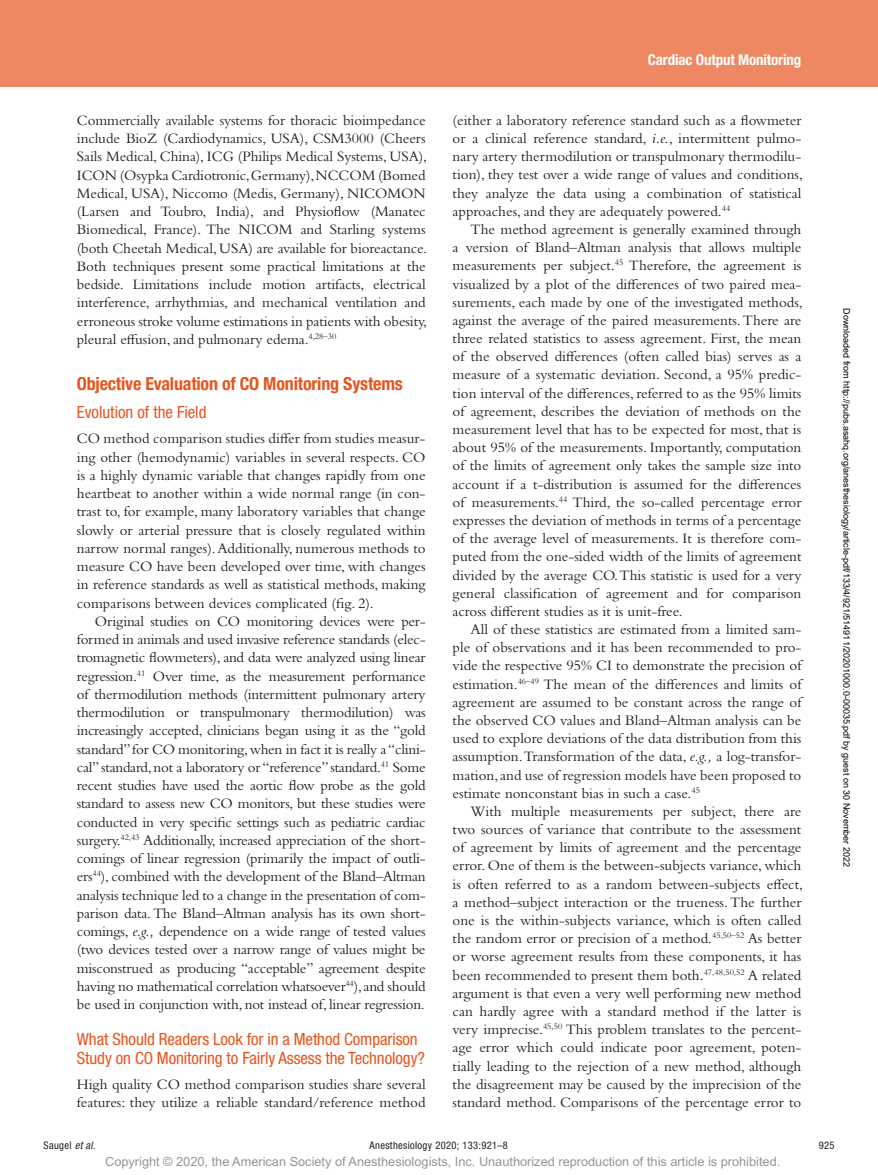
<style>
.page{position:relative;width:878px;height:1175px;background:#fff}
.page>*{position:absolute;margin:0;border:0;box-sizing:border-box;transform-origin:0 0}
.t1{font:700 condensed 18px "Helvetica Neue LT Std";letter-spacing:-.01em;color:#e6551f}
.t2{font:condensed 16.8px/18.3px "Helvetica Neue LT Std";letter-spacing:-.005em;color:#e6551f}
.t3{font:15px/18.1px "Bembo Std";color:#231f20;text-align:justify}
.t4{font:700 condensed 15px "Helvetica Neue LT Std";letter-spacing:-.01em;color:#fff}
.t5{font:12.75px "Arial MT Std";color:#939598}
.t6{font:condensed 10.5px "Helvetica Neue LT Std";letter-spacing:.03em;color:#231f20}
.t7{font:9px "Arial";color:#000}
.s1{font-style:italic}
</style>
<div class="page">
<div style="left:0;top:0;width:878px;height:86px;background:#ed8862"></div>
<p class="t3" style="left:77px;top:111px;width:352px">Commercially available systems for thoracic bioimpedance include BioZ (Cardiodynamics, USA), CSM3000 (Cheers Sails Medical, China), ICG (Philips Medical Systems, USA), ICON (Osypka Cardiotronic, Germany), NCCOM (Bomed Medical, USA), Niccomo (Medis, Germany), NICOMON (Larsen and Toubro, India), and Physioflow (Manatec Biomedical, France). The NICOM and Starling systems (both Cheetah Medical, USA) are available for bioreactance.<br>Both techniques present some practical limitations at the bedside. Limitations include motion artifacts, electrical interference, arrhythmias, and mechanical ventilation and erroneous stroke volume estimations in patients with obesity, pleural effusion, and pulmonary edema.<sup>4,28–30</sup></p>
<p class="t1" style="left:77px;top:373px;width:327px">Objective Evaluation of CO Monitoring Systems</p>
<p class="t2" style="left:77px;top:403px;width:131px">Evolution of the Field</p>
<p class="t3" style="left:77px;top:429px;width:350px">CO method comparison studies differ from studies measur&shy;ing other (hemodynamic) variables in several respects. CO is a highly dynamic variable that changes rapidly from one heartbeat to another within a wide normal range (in con&shy;trast to, for example, many laboratory variables that change slowly or arterial pressure that is closely regulated within narrow normal ranges). Additionally, numerous methods to measure CO have been developed over time, with changes in reference standards as well as statistical methods, making comparisons between devices complicated (fig. 2).</p>
<p class="t3" style="left:77px;top:612px;width:350px;text-indent:18px">Original studies on CO monitoring devices were per&shy;formed in animals and used invasive reference standards (elec&shy;tromagnetic flowmeters), and data were analyzed using linear regression.<sup>41</sup> Over time, as the measurement performance of thermodilution methods (intermittent pulmonary artery thermodilution or transpulmonary thermodilution) was increasingly accepted, clinicians began using it as the “gold standard” for CO monitoring, when in fact it is really a “clini&shy;cal” standard, not a laboratory or “reference” standard.<sup>41</sup> Some recent studies have used the aortic flow probe as the gold standard to assess new CO monitors, but these studies were conducted in very specific settings such as pediatric cardiac surgery.<sup>42,43</sup> Additionally, increased appreciation of the short&shy;comings of linear regression (primarily the impact of outli&shy;ers<sup>44</sup>), combined with the development of the Bland–Altman analysis technique led to a change in the presentation of com&shy;parison data. The Bland–Altman analysis has its own short&shy;comings, <span class="s1">e.g.,</span> dependence on a wide range of tested values (two devices tested over a narrow range of values might be misconstrued as producing “acceptable” agreement despite having no mathematical correlation whatsoever<sup>44</sup>), and should be used in conjunction with, not instead of, linear regression.</p>
<p class="t2" style="left:77px;top:1030px;width:349px">What Should Readers Look for in a Method Comparison<br>Study on CO Monitoring to Fairly Assess the Technology?</p>
<p class="t3" style="left:77px;top:1074px;width:350px">High quality CO method comparison studies share several features: they utilize a reliable standard/reference method</p>
<p class="t4" style="left:648px;top:51px;width:155px">Cardiac Output Monitoring</p>
<p class="t3" style="left:452px;top:111px;width:352px">(either a laboratory reference standard such as a flowmeter or a clinical reference standard, <span class="s1">i.e.</span>, intermittent pulmo&shy;nary artery thermodilution or transpulmonary thermodilu&shy;tion), they test over a wide range of values and conditions, they analyze the data using a combination of statistical approaches, and they are adequately powered.<sup>44</sup></p>
<p class="t3" style="left:452px;top:220px;width:352px;text-indent:18px">The method agreement is generally examined through a version of Bland–Altman analysis that allows multiple measurements per subject.<sup>45</sup> Therefore, the agreement is visualized by a plot of the differences of two paired mea&shy;surements, each made by one of the investigated methods, against the average of the paired measurements. There are three related statistics to assess agreement. First, the mean of the observed differences (often called bias) serves as a measure of a systematic deviation. Second, a 95% predic&shy;tion interval of the differences, referred to as the 95% limits of agreement, describes the deviation of methods on the measurement level that has to be expected for most, that is about 95% of the measurements. Importantly, computation of the limits of agreement only takes the sample size into account if a t-distribution is assumed for the differences of measurements.<sup>44</sup> Third, the so-called percentage error expresses the deviation of methods in terms of a percentage of the average level of measurements. It is therefore com&shy;puted from the one-sided width of the limits of agreement divided by the average CO. This statistic is used for a very general classification of agreement and for comparison across different studies as it is unit-free.</p>
<p class="t3" style="left:452px;top:620px;width:350px;text-indent:18px">All of these statistics are estimated from a limited sam&shy;ple of observations and it has been recommended to pro&shy;vide the respective 95% CI to demonstrate the precision of estimation.<sup>46–49</sup> The mean of the differences and limits of agreement are assumed to be constant across the range of the observed CO values and Bland–Altman analysis can be used to explore deviations of the data distribution from this assumption. Transformation of the data, <span class="s1">e.g.,</span> a log-transfor&shy;mation, and use of regression models have been proposed to estimate nonconstant bias in such a case.<sup>45</sup></p>
<p class="t3" style="left:452px;top:802px;width:352px;text-indent:18px">With multiple measurements per subject, there are two sources of variance that contribute to the assessment of agreement by limits of agreement and the percentage error. One of them is the between-subjects variance, which is often referred to as a random between-subjects effect, a method–subject interaction or the trueness. The further one is the within-subjects variance, which is often called the random error or precision of a method.<sup>45,50–52</sup> As better or worse agreement results from these components, it has been recommended to present them both.<sup>47,48,50,52</sup> A related argument is that even a very well performing new method can hardly agree with a standard method if the latter is very imprecise.<sup>45,50</sup> This problem translates to the percent&shy;age error which could indicate poor agreement, poten&shy;tially leading to the rejection of a new method, although the disagreement may be caused by the imprecision of the standard method. Comparisons of the percentage error to</p>
<p class="t7" style="left:850px;top:308px;width:560px;rotate:90deg">Downloaded from http://pubs.asahq.org/anesthesiology/article-pdf/133/4/921/514911/20201000.0-00035.pdf by guest on 30 November 2022</p>
<p class="t6" style="left:44px;top:1139px;width:53px">Saugel <span class="s1">et al.</span></p>
<p class="t6" style="left:369px;top:1139px;width:140px">Anesthesiology 2020; 133:921–8</p>
<p class="t6" style="left:818px;top:1139px;width:17px">925</p>
<p class="t5" style="left:105px;top:1154px;width:676px">Copyright © 2020, the American Society of Anesthesiologists, Inc. Unauthorized reproduction of this article is prohibited.</p>
</div>
